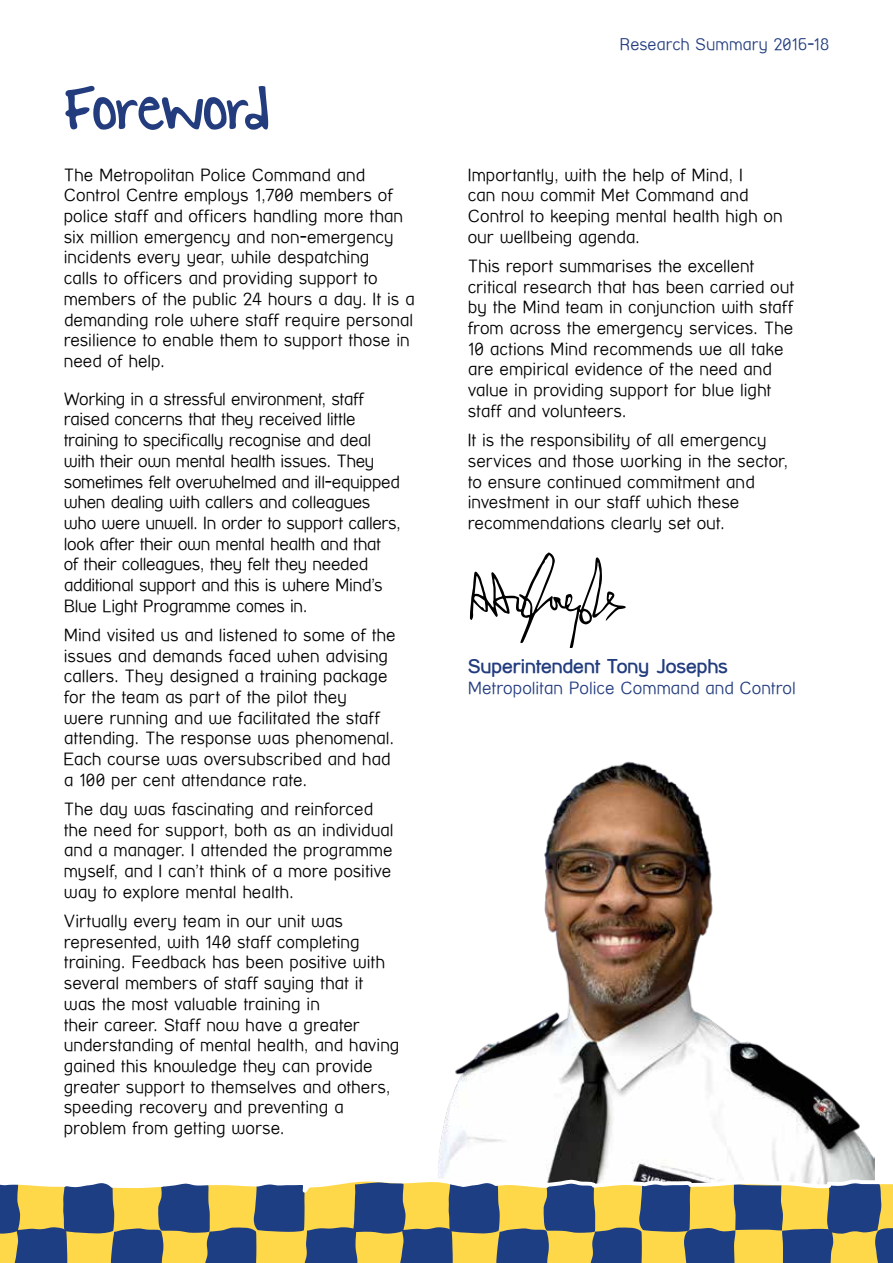
<style>
.page{position:relative;width:893px;height:1263px;background:#fff}
.page>*{position:absolute;margin:0;border:0;box-sizing:border-box;transform-origin:0 0}
.t1{font:69px "KG Small Town Southern Girl";letter-spacing:-.025em;color:#223c7e}
.t2{font:700 19.5px "Street Corner";letter-spacing:-.005em;color:#223c7e}
.t3{font:100 17.25px/20.7px "Street Corner";letter-spacing:-.005em;color:#000}
.t4{font:100 17.25px/20.7px "Street Corner";letter-spacing:-.025em;color:#000}
.t5{font:100 17.25px "Street Corner";letter-spacing:-.005em;color:#223c7e}
.t6{font:100 16.5px "Street Corner";color:#223c7e}
</style>
<div class="page">
<svg style="left:470px;top:552px;width:156px;height:95px"></svg>
<img style="left:438px;top:761px;width:436px;height:415px">
<svg style="left:0;top:1176px;width:893px;height:87px;background:#929177"></svg>
<h1 class="t1" style="left:64px;top:71px;width:208px">Foreword</h1>
<p class="t3" style="left:64px;top:164px;width:352px">The Metropolitan Police Command and Control Centre employs 1,700 members of police staff and officers handling more than six million emergency and non-emergency incidents every year, while despatching<br>calls to officers and providing support to members of the public 24 hours a day. It is a demanding role where staff require personal resilience to enable them to support those in need of help.</p>
<p class="t4" style="left:64px;top:388px;width:339px">Working in a stressful environment, staff raised concerns that they received little training to specifically recognise and deal with their own mental health issues. They sometimes felt overwhelmed and ill-equipped when dealing with callers and colleagues who were unwell. In order to support callers, look after their own mental health and that<br>of their colleagues, they felt they needed additional support and this is where Mind’s Blue Light Programme comes in.</p>
<p class="t3" style="left:64px;top:624px;width:333px">Mind visited us and listened to some of the issues and demands faced when advising callers. They designed a training package for the team as part of the pilot they<br>were running and we facilitated the staff attending. The response was phenomenal.<br>Each course was oversubscribed and had a 100 per cent attendance rate.</p>
<p class="t3" style="left:64px;top:799px;width:331px">The day was fascinating and reinforced the need for support, both as an individual and a manager. I attended the programme myself, and I can’t think of a more positive way to explore mental health.</p>
<p class="t3" style="left:64px;top:911px;width:337px">Virtually every team in our unit was represented, with 140 staff completing training. Feedback has been positive with several members of staff saying that it was the most valuable training in<br>their career. Staff now have a greater understanding of mental health, and having gained this knowledge they can provide greater support to themselves and others, speeding recovery and preventing a problem from getting worse.</p>
<p class="t6" style="left:619px;top:35px;width:211px">Research Summary 2016-18</p>
<p class="t3" style="left:468px;top:164px;width:316px">Importantly, with the help of Mind, I<br>can now commit Met Command and<br>Control to keeping mental health high on our wellbeing agenda.</p>
<p class="t3" style="left:468px;top:255px;width:328px">This report summarises the excellent critical research that has been carried out by the Mind team in conjunction with staff from across the emergency services. The 10 actions Mind recommends we all take are empirical evidence of the need and value in providing support for blue light staff and volunteers.</p>
<p class="t3" style="left:468px;top:430px;width:322px">It is the responsibility of all emergency services and those working in the sector, to ensure continued commitment and investment in our staff which these recommendations clearly set out.</p>
<p class="t2" style="left:468px;top:655px;width:262px">Superintendent Tony Josephs</p>
<p class="t5" style="left:468px;top:678px;width:330px">Metropolitan Police Command and Control</p>
</div>
